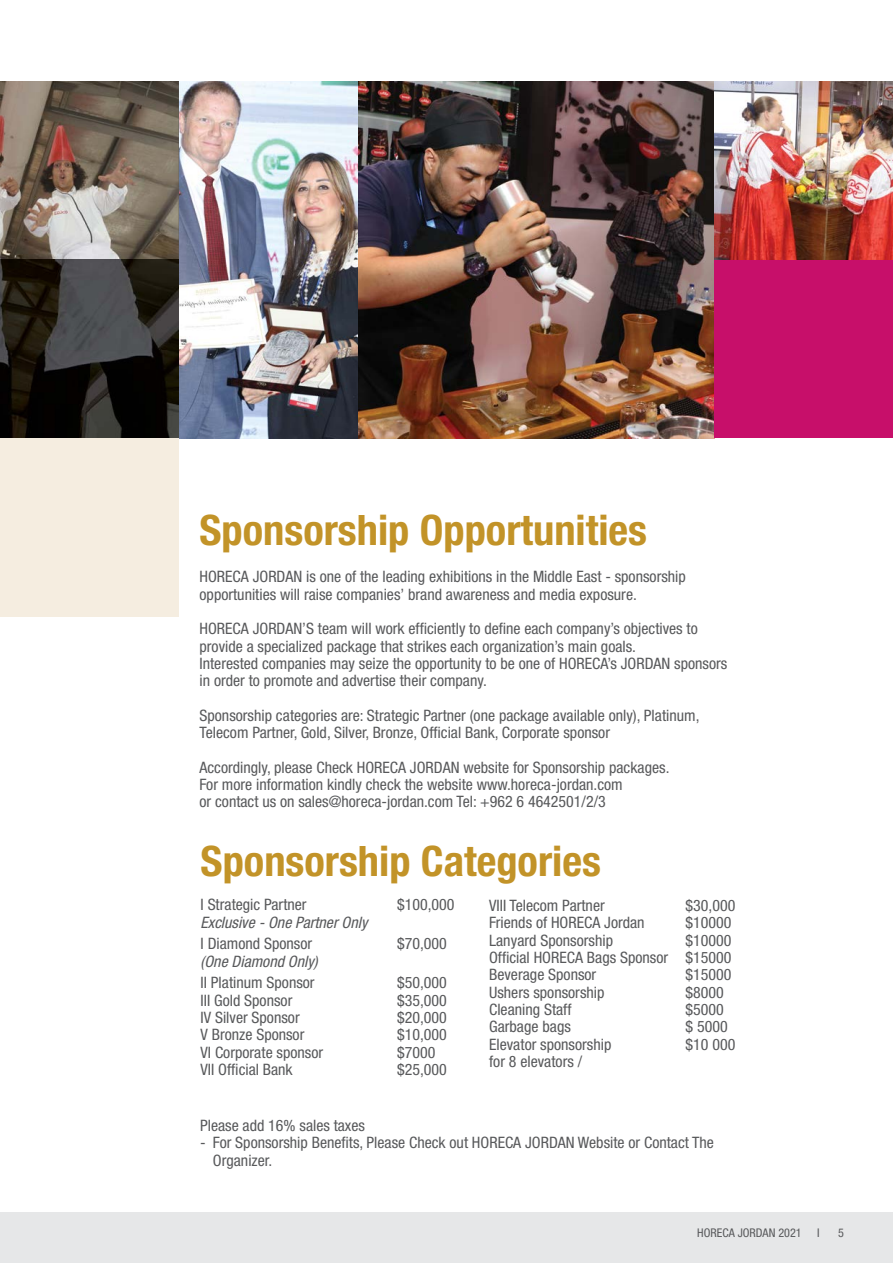
<style>
.page{position:relative;width:893px;height:1263px;background:#fff}
.page>*{position:absolute;margin:0;border:0;box-sizing:border-box;transform-origin:0 0}
.t1{font:700 condensed 42px "Helvetica Neue";color:#c29328}
.t2{font:condensed 15.75px/17.2px "Helvetica Neue";color:#58595b}
.t3{font:italic condensed 15.75px "Helvetica Neue";color:#58595b}
.t4{font:condensed 12px "Helvetica Neue";color:#58595b}
</style>
<div class="page">
<div style="left:0;top:1212px;width:893px;height:51px;background:#e6e7e8"></div>
<img style="left:357px;top:81px;width:358px;height:357px">
<img style="left:179px;top:81px;width:178px;height:357px">
<svg style="left:0;top:81px;width:179px;height:179px;background:#827468"></svg>
<div style="left:715px;top:260px;width:178px;height:178px;background:#c70f6a"></div>
<img style="left:0;top:260px;width:179px;height:178px">
<div style="left:0;top:438px;width:179px;height:179px;background:#f5ede0"></div>
<img style="left:715px;top:81px;width:178px;height:179px">
<h1 class="t1" style="left:200px;top:505px;width:449px">Sponsorship Opportunities</h1>
<p class="t2" style="left:200px;top:568px;width:488px">HORECA JORDAN is one of the leading exhibitions in the Middle East - sponsorship opportunities will raise companies’ brand awareness and media exposure.</p>
<p class="t2" style="left:200px;top:620px;width:529px">HORECA JORDAN’S team will work efficiently to define each company’s objectives to provide a specialized package that strikes each organization’s main goals.<br>Interested companies may seize the opportunity to be one of HORECA’s JORDAN sponsors in order to promote and advertise their company.</p>
<p class="t2" style="left:200px;top:706px;width:501px">Sponsorship categories are: Strategic Partner (one package available only), Platinum,<br>Telecom Partner, Gold, Silver, Bronze, Official Bank, Corporate sponsor</p>
<p class="t2" style="left:200px;top:758px;width:471px">Accordingly, please Check HORECA JORDAN website for Sponsorship packages.<br>For more information kindly check the website www.horeca-jordan.com<br>or contact us on sales@horeca-jordan.com Tel: +962 6 4642501/2/3</p>
<h1 class="t1" style="left:201px;top:835px;width:402px">Sponsorship Categories</h1>
<p class="t2" style="left:201px;top:896px;width:108px">I Strategic Partner</p>
<p class="t2" style="left:397px;top:896px;width:59px">$100,000</p>
<p class="t3" style="left:201px;top:913px;width:168px">Exclusive - One Partner Only</p>
<p class="t2" style="left:201px;top:935px;width:113px">I Diamond Sponsor</p>
<p class="t2" style="left:397px;top:935px;width:51px">$70,000</p>
<p class="t3" style="left:201px;top:952px;width:119px">(One Diamond Only)</p>
<p class="t2" style="left:201px;top:974px;width:116px">II Platinum Sponsor</p>
<p class="t2" style="left:397px;top:974px;width:51px">$50,000</p>
<p class="t2" style="left:201px;top:991px;width:93px">III Gold Sponsor</p>
<p class="t2" style="left:397px;top:991px;width:51px">$35,000</p>
<p class="t2" style="left:201px;top:1008px;width:101px">IV Silver Sponsor</p>
<p class="t2" style="left:397px;top:1008px;width:51px">$20,000</p>
<p class="t2" style="left:201px;top:1026px;width:105px">V Bronze Sponsor</p>
<p class="t2" style="left:397px;top:1026px;width:51px">$10,000</p>
<p class="t2" style="left:201px;top:1043px;width:124px">VI Corporate sponsor</p>
<p class="t2" style="left:397px;top:1043px;width:40px">$7000</p>
<p class="t2" style="left:201px;top:1060px;width:94px">VII Official Bank</p>
<p class="t2" style="left:397px;top:1060px;width:51px">$25,000</p>
<p class="t2" style="left:489px;top:897px;width:117px">VIII Telecom Partner</p>
<p class="t2" style="left:686px;top:897px;width:51px">$30,000</p>
<p class="t2" style="left:489px;top:914px;width:157px">Friends of HORECA Jordan</p>
<p class="t2" style="left:686px;top:914px;width:47px">$10000</p>
<p class="t2" style="left:489px;top:931px;width:125px">Lanyard Sponsorship</p>
<p class="t2" style="left:489px;top:931px;width:244px;text-align:justify;text-indent:197px">$10000<br>Official HORECA Bags Sponsor $15000<br>Beverage Sponsor</p>
<p class="t2" style="left:686px;top:966px;width:47px">$15000</p>
<p class="t2" style="left:489px;top:983px;width:117px">Ushers sponsorship</p>
<p class="t2" style="left:686px;top:983px;width:40px">$8000</p>
<p class="t2" style="left:489px;top:1001px;width:84px">Cleaning Staff</p>
<p class="t2" style="left:686px;top:1001px;width:40px">$5000</p>
<p class="t2" style="left:489px;top:1018px;width:83px">Garbage bags</p>
<p class="t2" style="left:686px;top:1018px;width:44px">$ 5000</p>
<p class="t2" style="left:489px;top:1035px;width:124px">Elevator sponsorship</p>
<p class="t2" style="left:686px;top:1035px;width:51px">$10 000</p>
<p class="t2" style="left:489px;top:1053px;width:95px">for 8 elevators /</p>
<p class="t2" style="left:200px;top:1117px;width:166px">Please add 16% sales taxes</p>
<p class="t2" style="left:213px;top:1134px;width:503px;text-indent:-13px">- For Sponsorship Benefits, Please Check out HORECA JORDAN Website or Contact The<br>Organizer.</p>
<p class="t4" style="left:697px;top:1225px;width:106px">HORECA JORDAN 2021</p>
<p class="t4" style="left:817px;top:1225px;width:4px">I</p>
<p class="t4" style="left:838px;top:1225px;width:7px">5</p>
</div>
